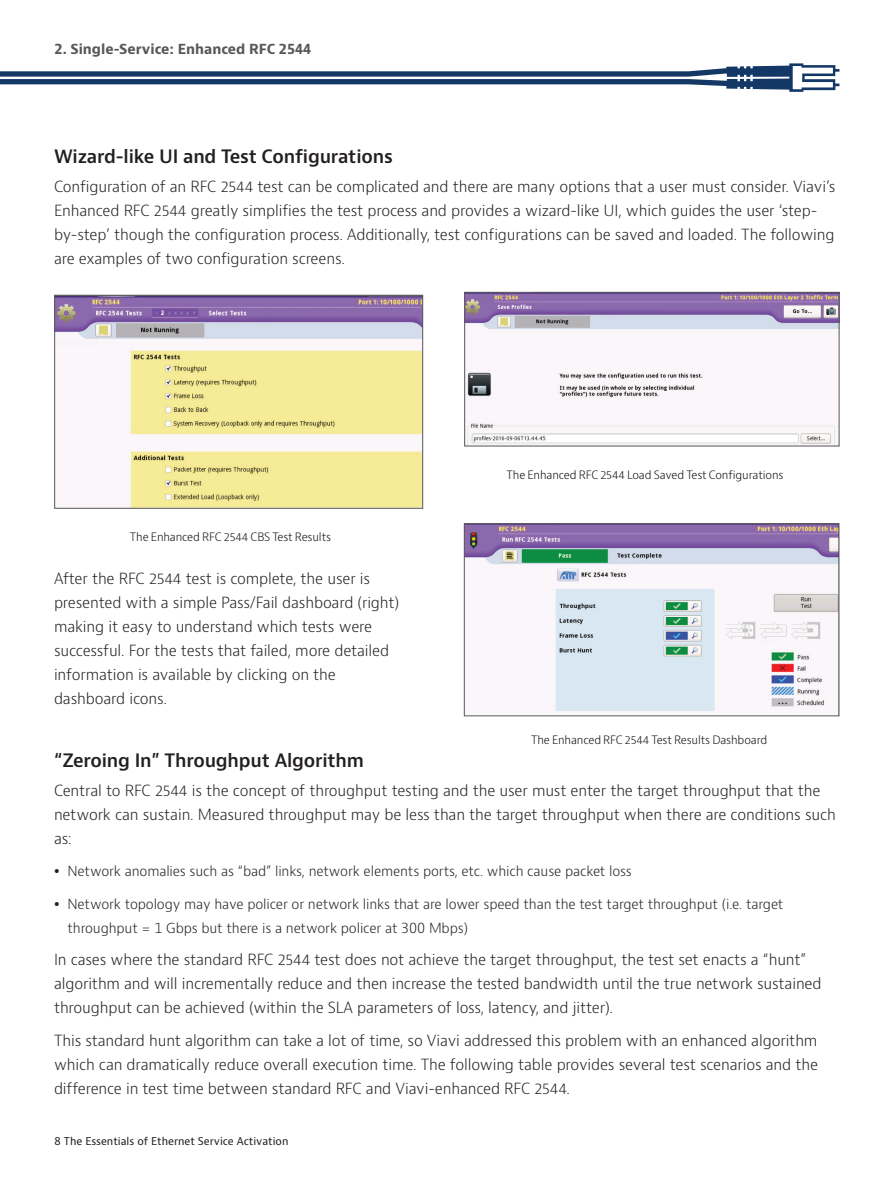
<style>
.page{position:relative;width:893px;height:1191px;background:#fff}
.page>*{position:absolute;margin:0;border:0;box-sizing:border-box;transform-origin:0 0}
.t1{font:600 18px "Bernino Sans";letter-spacing:-.01em;color:#231f20}
.t2{font:300 15px/24px "Bernino Sans";letter-spacing:-.01em;color:#231f20}
.t3{font:300 13.5px/24px "Bernino Sans";letter-spacing:-.01em;color:#231f20}
.t4{font:700 13.5px "Bernino Sans";color:#57585a}
.t5{font:300 11.25px "Bernino Sans";letter-spacing:-.01em;color:#110a0c}
.t6{font:10.5px "Bernino Sans";color:#231f20}
</style>
<div class="page">
<svg style="left:0;top:63px;width:839px;height:29px"></svg>
<img style="left:56px;top:297px;width:365px;height:209px">
<div style="left:54px;top:295px;width:369px;height:213px;border:1px solid #57585a"></div>
<img style="left:466px;top:294px;width:371px;height:150px">
<div style="left:464px;top:292px;width:375px;height:154px;border:1px solid #57585a"></div>
<img style="left:466px;top:525px;width:371px;height:187px">
<div style="left:464px;top:523px;width:375px;height:193px;border:1px solid #57585a"></div>
<p class="t4" style="left:55px;top:40px;width:258px">2. Single-Service: Enhanced RFC 2544</p>
<p class="t1" style="left:54px;top:145px;width:340px">Wizard-like UI and Test Configurations</p>
<p class="t2" style="left:54px;top:174px;width:783px">Configuration of an RFC 2544 test can be complicated and there are many options that a user must consider. Viavi’s Enhanced RFC 2544 greatly simplifies the test process and provides a wizard-like UI, which guides the user ‘step&shy;by-step’ though the configuration process. Additionally, test configurations can be saved and loaded. The following are examples of two configuration screens.</p>
<p class="t5" style="left:130px;top:530px;width:203px">The Enhanced RFC 2544 CBS Test Results</p>
<p class="t2" style="left:54px;top:567px;width:347px">After the RFC 2544 test is complete, the user is presented with a simple Pass/Fail dashboard (right) making it easy to understand which tests were successful. For the tests that failed, more detailed information is available by clicking on the dashboard icons.</p>
<p class="t5" style="left:507px;top:468px;width:278px">The Enhanced RFC 2544 Load Saved Test Configurations</p>
<p class="t5" style="left:531px;top:732px;width:238px">The Enhanced RFC 2544 Test Results Dashboard</p>
<p class="t1" style="left:54px;top:749px;width:312px">“Zeroing In” Throughput Algorithm</p>
<p class="t2" style="left:54px;top:778px;width:783px">Central to RFC 2544 is the concept of throughput testing and the user must enter the target throughput that the network can sustain. Measured throughput may be less than the target throughput when there are conditions such as:</p>
<p class="t3" style="left:54px;top:859px;width:579px">• Network anomalies such as “bad” links, network elements ports, etc. which cause packet loss</p>
<p class="t3" style="left:68px;top:892px;width:717px;text-indent:-14px">• Network topology may have policer or network links that are lower speed than the test target throughput (i.e. target throughput = 1 Gbps but there is a network policer at 300 Mbps)</p>
<p class="t2" style="left:54px;top:948px;width:769px">In cases where the standard RFC 2544 test does not achieve the target throughput, the test set enacts a “hunt” algorithm and will incrementally reduce and then increase the tested bandwidth until the true network sustained throughput can be achieved (within the SLA parameters of loss, latency, and jitter).</p>
<p class="t2" style="left:54px;top:1028px;width:766px;text-align:justify">This standard hunt algorithm can take a lot of time, so Viavi addressed this problem with an enhanced algorithm which can dramatically reduce overall execution time. The following table provides several test scenarios and the difference in test time between standard RFC and Viavi-enhanced RFC 2544.</p>
<p class="t6" style="left:55px;top:1134px;width:235px">8 The Essentials of Ethernet Service Activation</p>
</div>
